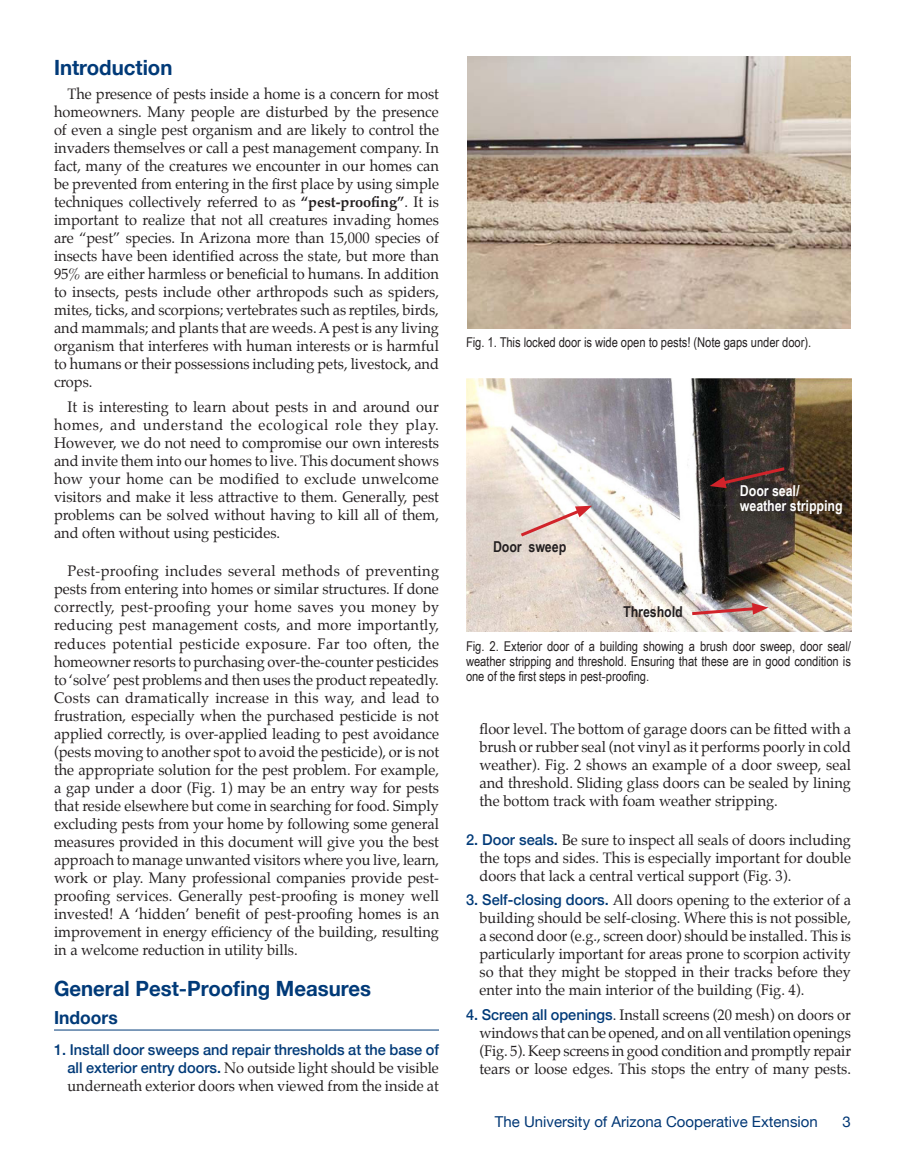
<style>
.page{position:relative;width:905px;height:1175px;background:#fff}
.page>*{position:absolute;margin:0;border:0;box-sizing:border-box;transform-origin:0 0}
.Subhead_1{font:700 21px "Helvetica Neue";color:#013a78}
.Subhead_1-2{font:700 18px "Helvetica Neue";color:#013a78}
.t1{font:15px/18px "Palatino";color:#231f20;text-align:justify}
.t2{font:15px "Helvetica Neue";color:#013775}
.t3{font:700 15px "Arial Narrow";color:#fff}
.t4{font:700 15px "Arial Narrow";color:#231f20}
.t5{font:13.5px/15px "Arial Narrow";color:#231f20;text-align:justify}
.s1{font-weight:700}
.s2{font-family:"Helvetica Neue";font-weight:500;color:#013a78}
.s3{font-family:"Palatino"}
</style>
<div class="page">
<hr style="left:54px;top:1029px;width:385px;height:1px;background:#013a78">
<img style="left:467px;top:56px;width:383px;height:273px">
<img style="left:466px;top:378px;width:386px;height:253px">
<svg style="left:709px;top:465px;width:78px;height:23px;background:#492928"></svg>
<svg style="left:517px;top:506px;width:75px;height:33px"></svg>
<svg style="left:689px;top:603px;width:79px;height:14px"></svg>
<p class="Subhead_1" style="left:54px;top:51px;width:120px">Introduction</p>
<p class="t1" style="left:54px;top:85px;width:386px;text-indent:14px">The presence of pests inside a home is a concern for most homeowners. Many people are disturbed by the presence of even a single pest organism and are likely to control the invaders themselves or call a pest management company. In fact, many of the creatures we encounter in our homes can be prevented from entering in the first place by using simple techniques collectively referred to as <span class="s1">“pest-proofing”</span>. It is important to realize that not all creatures invading homes are “pest” species. In Arizona more than 15,000 species of insects have been identified across the state, but more than 95% are either harmless or beneficial to humans. In addition to insects, pests include other arthropods such as spiders, mites, ticks, and scorpions; vertebrates such as reptiles, birds, and mammals; and plants that are weeds. A pest is any living organism that interferes with human interests or is harmful to humans or their possessions including pets, livestock, and crops.</p>
<p class="t1" style="left:54px;top:398px;width:386px;text-indent:14px">It is interesting to learn about pests in and around our homes, and understand the ecological role they play.<br>However, we do not need to compromise our own interests and invite them into our homes to live. This document shows how your home can be modified to exclude unwelcome visitors and make it less attractive to them. Generally, pest problems can be solved without having to kill all of them, and often without using pesticides.</p>
<p class="t1" style="left:54px;top:562px;width:386px;text-indent:14px">Pest-proofing includes several methods of preventing pests from entering into homes or similar structures. If done correctly, pest-proofing your home saves you money by reducing pest management costs, and more importantly, reduces potential pesticide exposure. Far too often, the homeowner resorts to purchasing over-the-counter pesticides to ‘solve’ pest problems and then uses the product repeatedly.<br>Costs can dramatically increase in this way, and lead to frustration, especially when the purchased pesticide is not applied correctly, is over-applied leading to pest avoidance (pests moving to another spot to avoid the pesticide), or is not the appropriate solution for the pest problem. For example, a gap under a door (Fig. 1) may be an entry way for pests that reside elsewhere but come in searching for food. Simply excluding pests from your home by following some general measures provided in this document will give you the best approach to manage unwanted visitors where you live, learn, work or play. Many professional companies provide pest&shy;proofing services. Generally pest-proofing is money well invested! A ‘hidden’ benefit of pest-proofing homes is an improvement in energy efficiency of the building, resulting in a welcome reduction in utility bills.</p>
<p class="Subhead_1" style="left:54px;top:972px;width:318px">General Pest‐Proofing Measures</p>
<p class="Subhead_1-2" style="left:54px;top:1003px;width:65px">Indoors</p>
<p class="t1" style="left:68px;top:1041px;width:373px;text-indent:-14px"><span class="s2">1. Install door sweeps and repair thresholds at the base of all exterior entry doors.</span> No outside light should be visible underneath exterior doors when viewed from the inside at</p>
<p class="t5" style="left:466px;top:334px;width:347px">Fig. 1. This locked door is wide open to pests! (Note gaps under door).</p>
<p class="t4" style="left:493px;top:535px;width:75px">Door sweep</p>
<p class="t3" style="left:740px;top:479px;width:61px">Door seal/</p>
<p class="t3" style="left:740px;top:494px;width:104px">weather stripping</p>
<p class="t4" style="left:623px;top:600px;width:61px">Threshold</p>
<p class="t5" style="left:466px;top:638px;width:386px">Fig. 2. Exterior door of a building showing a brush door sweep, door seal/ weather stripping and threshold. Ensuring that these are in good condition is one of the first steps in pest<span class="s3">-</span>proofing.</p>
<p class="t1" style="left:479px;top:720px;width:373px">floor level. The bottom of garage doors can be fitted with a brush or rubber seal (not vinyl as it performs poorly in cold weather). Fig. 2 shows an example of a door sweep, seal and threshold. Sliding glass doors can be sealed by lining the bottom track with foam weather stripping.</p>
<p class="t1" style="left:479px;top:830px;width:373px;text-indent:-14px"><span class="s2">2. Door seals.</span> Be sure to inspect all seals of doors including the tops and sides. This is especially important for double doors that lack a central vertical support (Fig. 3).</p>
<p class="t1" style="left:479px;top:891px;width:373px;text-indent:-14px"><span class="s2">3. Self-closing doors.</span> All doors opening to the exterior of a building should be self-closing. Where this is not possible, a second door (e.g., screen door) should be installed. This is particularly important for areas prone to scorpion activity so that they might be stopped in their tracks before they enter into the main interior of the building (Fig. 4).</p>
<p class="t1" style="left:479px;top:1006px;width:373px;text-indent:-14px"><span class="s2">4. Screen all openings</span>. Install screens (20 mesh) on doors or windows that can be opened, and on all ventilation openings (Fig. 5). Keep screens in good condition and promptly repair tears or loose edges. This stops the entry of many pests.</p>
<p class="t2" style="left:495px;top:1110px;width:324px">The University of Arizona Cooperative Extension</p>
<p class="t2" style="left:842px;top:1111px;width:10px">3</p>
</div>
